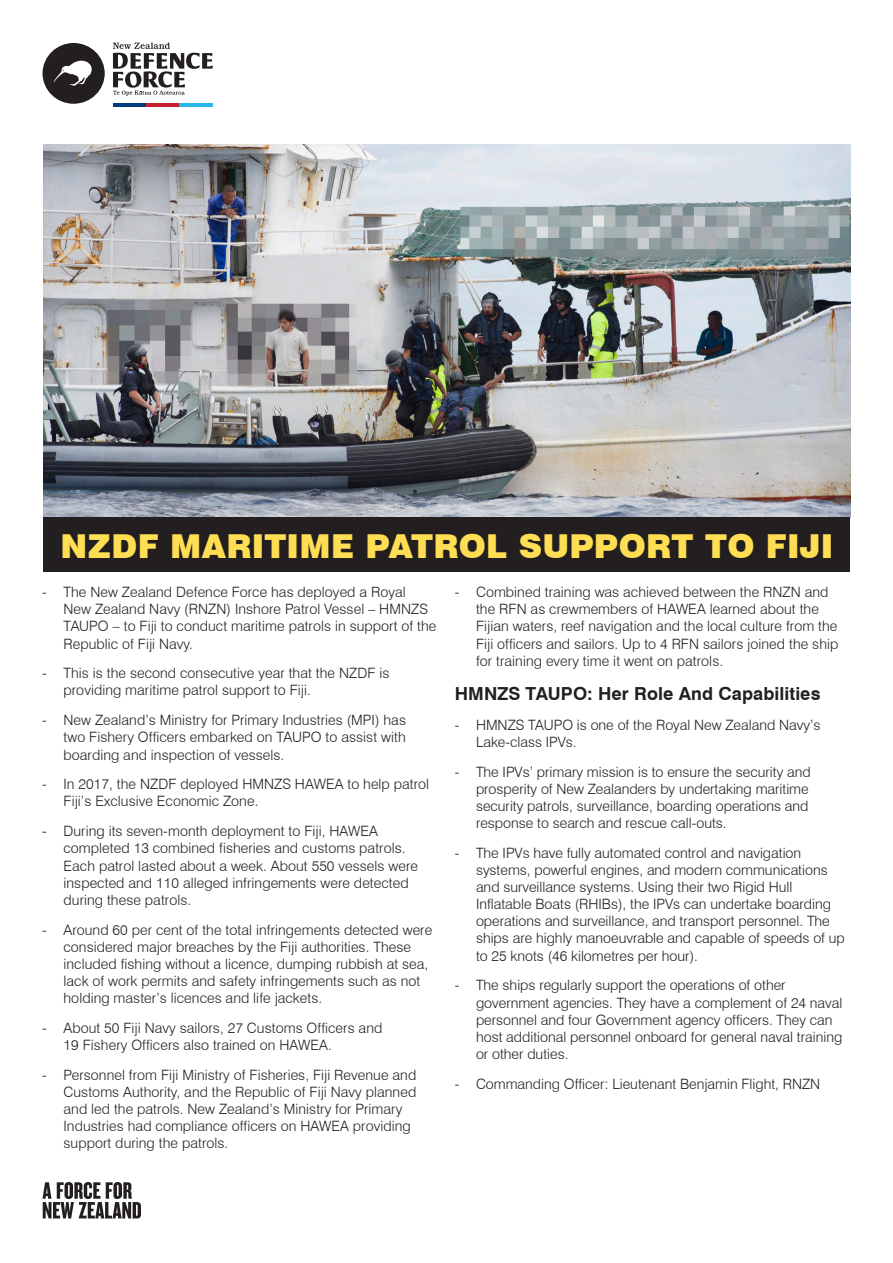
<style>
.page{position:relative;width:893px;height:1263px;background:#fff}
.page>*{position:absolute;margin:0;border:0;box-sizing:border-box;transform-origin:0 0}
.t1{font:900 33px "Swiss 721 BT";letter-spacing:.01em;color:#ffde54}
.t2{font:700 18px "Swiss 721 BT";letter-spacing:.005em;color:#231f20}
.t3{font:300 14.25px/17.1px "Swiss 721 BT";letter-spacing:.005em;color:#231f20}
</style>
<div class="page">
<svg style="left:43px;top:1182px;width:98px;height:36px"></svg>
<hr style="left:113px;top:103px;width:33px;height:4px;background:#013d7d">
<hr style="left:146px;top:103px;width:33px;height:4px;background:#c42032">
<hr style="left:179px;top:103px;width:34px;height:4px;background:#26b6ea">
<svg style="left:113px;top:43px;width:100px;height:53px"></svg>
<div style="left:43px;top:43px;width:62px;height:61px;background:#231f20;border-radius:50%"></div>
<svg style="left:53px;top:61px;width:39px;height:25px"></svg>
<img style="left:44px;top:145px;width:806px;height:372px">
<div style="left:43px;top:517px;width:807px;height:54px;background:#231f20"></div>
<p class="t1" style="left:61px;top:526px;width:774px">NZDF MARITIME PATROL SUPPORT TO FIJI</p>
<p class="t3" style="left:64px;top:583px;width:374px;text-indent:-21px">- The New Zealand Defence Force has deployed a Royal New Zealand Navy (RNZN) Inshore Patrol Vessel – HMNZS TAUPO – to Fiji to conduct maritime patrols in support of the Republic of Fiji Navy.</p>
<p class="t3" style="left:64px;top:665px;width:327px;text-indent:-21px">- This is the second consecutive year that the NZDF is providing maritime patrol support to Fiji.</p>
<p class="t3" style="left:64px;top:712px;width:344px;text-align:justify;text-indent:-21px">- New Zealand’s Ministry for Primary Industries (MPI) has two Fishery Officers embarked on TAUPO to assist with boarding and inspection of vessels.</p>
<p class="t3" style="left:64px;top:776px;width:367px;text-indent:-21px">- In 2017, the NZDF deployed HMNZS HAWEA to help patrol<br>Fiji’s Exclusive Economic Zone.</p>
<p class="t3" style="left:64px;top:823px;width:356px;text-indent:-21px">- During its seven-month deployment to Fiji, HAWEA completed 13 combined fisheries and customs patrols.<br>Each patrol lasted about a week. About 550 vessels were inspected and 110 alleged infringements were detected during these patrols.</p>
<p class="t3" style="left:64px;top:921px;width:370px;text-indent:-21px">- Around 60 per cent of the total infringements detected were considered major breaches by the Fiji authorities. These included fishing without a licence, dumping rubbish at sea, lack of work permits and safety infringements such as not holding master’s licences and life jackets.</p>
<p class="t3" style="left:64px;top:1019px;width:320px;text-indent:-21px">- About 50 Fiji Navy sailors, 27 Customs Officers and<br>19 Fishery Officers also trained on HAWEA.</p>
<p class="t3" style="left:64px;top:1066px;width:354px;text-indent:-21px">- Personnel from Fiji Ministry of Fisheries, Fiji Revenue and Customs Authority, and the Republic of Fiji Navy planned and led the patrols. New Zealand’s Ministry for Primary Industries had compliance officers on HAWEA providing support during the patrols.</p>
<p class="t3" style="left:476px;top:583px;width:364px;text-indent:-21px">- Combined training was achieved between the RNZN and the RFN as crewmembers of HAWEA learned about the Fijian waters, reef navigation and the local culture from the Fiji officers and sailors. Up to 4 RFN sailors joined the ship for training every time it went on patrols.</p>
<p class="t2" style="left:455px;top:683px;width:367px">HMNZS TAUPO: Her Role And Capabilities</p>
<p class="t3" style="left:476px;top:716px;width:346px;text-indent:-21px">- HMNZS TAUPO is one of the Royal New Zealand Navy’s<br>Lake-class IPVs.</p>
<p class="t3" style="left:476px;top:763px;width:336px;text-indent:-21px">- The IPVs’ primary mission is to ensure the security and prosperity of New Zealanders by undertaking maritime security patrols, surveillance, boarding operations and response to search and rescue call-outs.</p>
<p class="t3" style="left:476px;top:844px;width:370px;text-indent:-21px">- The IPVs have fully automated control and navigation systems, powerful engines, and modern communications and surveillance systems. Using their two Rigid Hull Inflatable Boats (RHIBs), the IPVs can undertake boarding operations and surveillance, and transport personnel. The ships are highly manoeuvrable and capable of speeds of up to 25 knots (46 kilometres per hour).</p>
<p class="t3" style="left:476px;top:977px;width:368px;text-indent:-21px">- The ships regularly support the operations of other government agencies. They have a complement of 24 naval personnel and four Government agency officers. They can host additional personnel onboard for general naval training or other duties.</p>
<p class="t3" style="left:455px;top:1075px;width:367px">- Commanding Officer: Lieutenant Benjamin Flight, RNZN</p>
</div>
